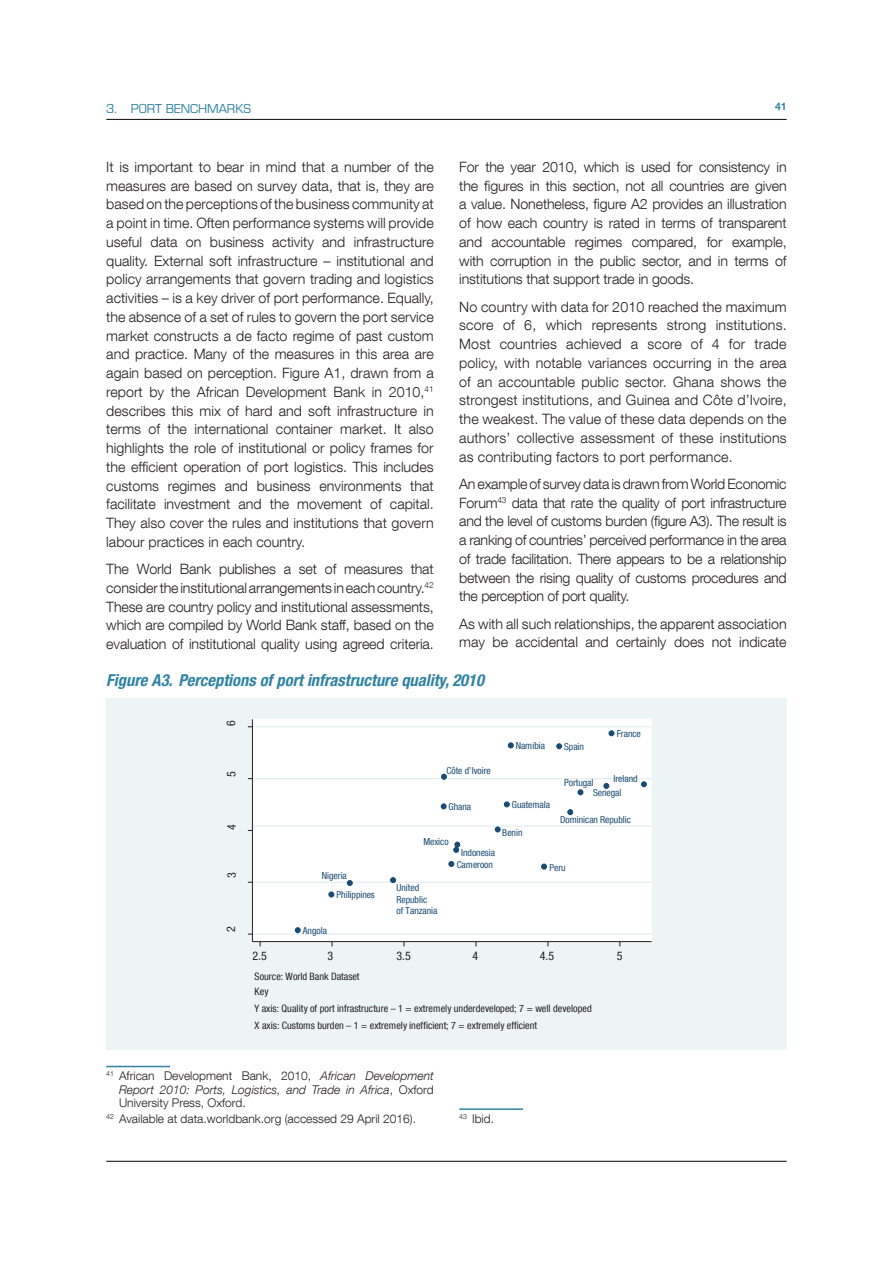
<style>
.page{position:relative;width:893px;height:1263px;background:#fff}
.page>*{position:absolute;margin:0;border:0;box-sizing:border-box;transform-origin:0 0}
.Figure_Titre{font:italic 700 condensed 16.5px "Helvetica Neue LT Com";color:#2f83a3}
.TEXTE_Light{font:300 14.25px/18.8px "Helvetica Neue LT Com";color:#231f20;text-align:justify}
.t1{font:13.5px "Eurostile Roman DTC";color:#2f83a3}
.Notes{font:italic 300 12px/13.5px "Helvetica Neue LT Com";color:#231f20;text-align:justify}
.Notes-2{font:300 12px "Helvetica Neue LT Com";color:#231f20}
.t2{font:condensed 12px "Helvetica Neue LT Com";color:#231f20}
.t3{font:700 10.5px "Helvetica Neue LT Com";color:#2f83a3}
.t4{font:condensed 10.2px/16.6px "Helvetica Neue LT Com";color:#231f20}
.t5{font:condensed 9.6px/11.6px "Helvetica Neue LT Com";letter-spacing:-.005em;color:#184b72}
.s1{font-style:normal}
</style>
<div class="page">
<hr style="left:106px;top:119px;width:681px;height:1px;background:#231f20">
<hr style="left:106px;top:1161px;width:681px;height:1px;background:#231f20">
<hr style="left:106px;top:1066px;width:64px;height:1px;background:#2f83a3">
<hr style="left:459px;top:1108px;width:64px;height:2px;background:#2f83a3">
<div style="left:106px;top:698px;width:681px;height:352px;background:#edf4f6"></div>
<div style="left:252px;top:719px;width:399px;height:222px;background:#fff"></div>
<hr style="left:252px;top:933px;width:399px;height:2px;background:#e1eeee">
<hr style="left:252px;top:882px;width:399px;height:1px;background:#e1eeee">
<hr style="left:252px;top:825px;width:399px;height:2px;background:#e1eeee">
<hr style="left:252px;top:778px;width:399px;height:1px;background:#e1eeee">
<hr style="left:252px;top:726px;width:399px;height:1px;background:#e1eeee">
<svg style="left:295px;top:927px;width:6px;height:6px"></svg>
<svg style="left:328px;top:891px;width:6px;height:6px"></svg>
<svg style="left:347px;top:880px;width:6px;height:6px"></svg>
<svg style="left:390px;top:877px;width:6px;height:6px"></svg>
<svg style="left:441px;top:803px;width:6px;height:6px"></svg>
<svg style="left:441px;top:774px;width:6px;height:6px"></svg>
<svg style="left:448px;top:861px;width:6px;height:6px"></svg>
<svg style="left:453px;top:842px;width:7px;height:11px"></svg>
<svg style="left:495px;top:826px;width:6px;height:6px"></svg>
<svg style="left:504px;top:801px;width:6px;height:6px"></svg>
<svg style="left:508px;top:742px;width:6px;height:6px"></svg>
<div style="left:541px;top:863px;width:6px;height:7px;border:1px solid #184b72;border-radius:50%"></div>
<svg style="left:556px;top:743px;width:6px;height:6px"></svg>
<svg style="left:567px;top:809px;width:6px;height:6px"></svg>
<svg style="left:577px;top:789px;width:6px;height:6px"></svg>
<svg style="left:603px;top:783px;width:6px;height:6px"></svg>
<svg style="left:608px;top:730px;width:6px;height:6px"></svg>
<img style="left:641px;top:773px;width:11px;height:25px">
<hr style="left:252px;top:719px;width:1px;height:222px;background:#231f20">
<hr style="left:252px;top:941px;width:399px;height:1px;background:#231f20">
<p class="t1" style="left:106px;top:101px;width:146px">3. PORT BENCHMARKS</p>
<p class="t3" style="left:775px;top:99px;width:13px">41</p>
<p class="TEXTE_Light" style="left:106px;top:157px;width:329px">It is important to bear in mind that a number of the measures are based on survey data, that is, they are based on the perceptions of the business community at a point in time. Often performance systems will provide useful data on business activity and infrastructure quality. External soft infrastructure – institutional and policy arrangements that govern trading and logistics activities – is a key driver of port performance. Equally, the absence of a set of rules to govern the port service market constructs a de facto regime of past custom and practice. Many of the measures in this area are again based on perception. Figure A1, drawn from a report by the African Development Bank in 2010,<sup>41 </sup>describes this mix of hard and soft infrastructure in terms of the international container market. It also highlights the role of institutional or policy frames for the efficient operation of port logistics. This includes customs regimes and business environments that facilitate investment and the movement of capital.<br>They also cover the rules and institutions that govern labour practices in each country.</p>
<p class="TEXTE_Light" style="left:106px;top:559px;width:329px">The World Bank publishes a set of measures that consider the institutional arrangements in each country.<sup>42<br></sup>These are country policy and institutional assessments, which are compiled by World Bank staff, based on the evaluation of institutional quality using agreed criteria.</p>
<p class="TEXTE_Light" style="left:459px;top:157px;width:329px">For the year 2010, which is used for consistency in the figures in this section, not all countries are given a value. Nonetheless, figure A2 provides an illustration of how each country is rated in terms of transparent and accountable regimes compared, for example, with corruption in the public sector, and in terms of institutions that support trade in goods.</p>
<p class="TEXTE_Light" style="left:459px;top:297px;width:329px">No country with data for 2010 reached the maximum score of 6, which represents strong institutions.<br>Most countries achieved a score of 4 for trade policy, with notable variances occurring in the area of an accountable public sector. Ghana shows the strongest institutions, and Guinea and Côte d’Ivoire, the weakest. The value of these data depends on the authors’ collective assessment of these institutions as contributing factors to port performance.</p>
<p class="TEXTE_Light" style="left:459px;top:474px;width:329px">An example of survey data is drawn from World Economic Forum<sup>43</sup> data that rate the quality of port infrastructure and the level of customs burden (figure A3). The result is a ranking of countries’ perceived performance in the area of trade facilitation. There appears to be a relationship between the rising quality of customs procedures and the perception of port quality.</p>
<p class="TEXTE_Light" style="left:459px;top:614px;width:329px">As with all such relationships, the apparent association may be accidental and certainly does not indicate</p>
<p class="Figure_Titre" style="left:106px;top:670px;width:379px">Figure A3. Perceptions of port infrastructure quality, 2010</p>
<p class="t2" style="left:224px;top:726px;width:7px;rotate:-90deg">6</p>
<p class="t2" style="left:224px;top:777px;width:7px;rotate:-90deg">5</p>
<p class="t5" style="left:446px;top:765px;width:46px">Côte d’Ivoire</p>
<p class="t5" style="left:516px;top:740px;width:31px">Namibia</p>
<p class="t5" style="left:617px;top:728px;width:26px">France</p>
<p class="t5" style="left:613px;top:773px;width:26px">Ireland</p>
<p class="t5" style="left:564px;top:741px;width:21px">Spain</p>
<p class="t5" style="left:564px;top:777px;width:31px">Portugal</p>
<p class="t5" style="left:593px;top:787px;width:30px">Senegal</p>
<p class="t5" style="left:449px;top:801px;width:24px">Ghana</p>
<p class="t5" style="left:512px;top:799px;width:40px">Guatemala</p>
<p class="t2" style="left:224px;top:830px;width:7px;rotate:-90deg">4</p>
<p class="t5" style="left:423px;top:836px;width:27px">Mexico</p>
<p class="t5" style="left:502px;top:827px;width:22px">Benin</p>
<p class="t5" style="left:560px;top:813px;width:72px">Dominican Republic</p>
<p class="t5" style="left:461px;top:846px;width:36px">Indonesia</p>
<p class="t2" style="left:224px;top:878px;width:7px;rotate:-90deg">3</p>
<p class="t5" style="left:322px;top:869px;width:27px">Nigeria</p>
<p class="t5" style="left:457px;top:859px;width:38px">Cameroon</p>
<p class="t5" style="left:549px;top:861px;width:18px">Peru</p>
<p class="t5" style="left:337px;top:889px;width:40px">Philippines</p>
<p class="t5" style="left:397px;top:882px;width:42px">United<br>Republic<br>of Tanzania</p>
<p class="t2" style="left:224px;top:932px;width:7px;rotate:-90deg">2</p>
<p class="t5" style="left:303px;top:925px;width:26px">Angola</p>
<p class="t2" style="left:252px;top:948px;width:16px">2.5</p>
<p class="t2" style="left:328px;top:948px;width:7px">3</p>
<p class="t2" style="left:397px;top:948px;width:16px">3.5</p>
<p class="t2" style="left:472px;top:948px;width:7px">4</p>
<p class="t2" style="left:540px;top:948px;width:16px">4.5</p>
<p class="t2" style="left:617px;top:948px;width:7px">5</p>
<p class="t4" style="left:255px;top:967px;width:106px">Source: World Bank Dataset</p>
<p class="t4" style="left:255px;top:983px;width:339px">Key<br>Y axis: Quality of port infrastructure – 1 = extremely underdeveloped; 7 = well developed<br>X axis: Customs burden – 1 = extremely inefficient; 7 = extremely efficient</p>
<p class="Notes" style="left:119px;top:1069px;width:316px;text-indent:-13px"><sup>41</sup> <span class="s1">African Development Bank, 2010,</span> African Development Report 2010: Ports, Logistics, and Trade in Africa<span class="s1">, Oxford University Press, Oxford.</span></p>
<p class="Notes-2" style="left:106px;top:1111px;width:311px"><sup>42</sup> Available at data.worldbank.org (accessed 29 April 2016).</p>
<p class="Notes-2" style="left:459px;top:1111px;width:36px"><sup>43</sup> Ibid.</p>
</div>
